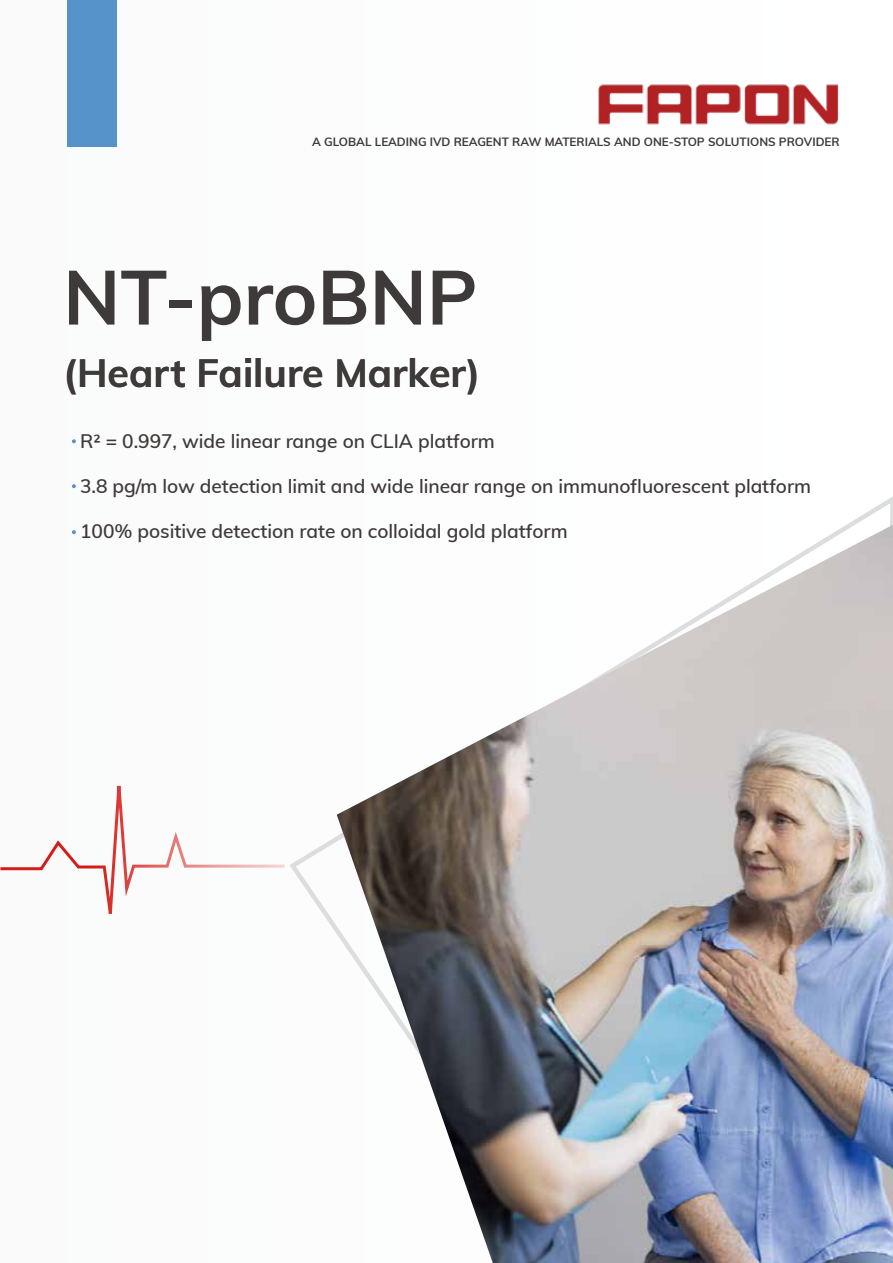
<style>
.page{position:relative;width:893px;height:1263px;background:#fff}
.page>*{position:absolute;margin:0;border:0;box-sizing:border-box;transform-origin:0 0}
.t1{font:700 75.75px "Muli";color:#3e3a39}
.t2{font:700 39.3px "Muli";color:#474747}
.t3{font:600 19.2px "Muli";color:#3e3a39}
.t4{font:700 12px "Muli";color:#3e3a39}
</style>
<div class="page">
<img style="left:598px;top:84px;width:240px;height:41px">
<svg style="left:0;top:786px;width:285px;height:128px"></svg>
<svg style="left:72px;top:439px;width:4px;height:4px"></svg>
<svg style="left:72px;top:484px;width:4px;height:4px"></svg>
<svg style="left:72px;top:530px;width:4px;height:4px"></svg>
<img style="left:314px;top:521px;width:579px;height:742px">
<div style="left:68px;top:0;width:49px;height:147px;background:#5793cb"></div>
<p class="t4" style="left:312px;top:133px;width:529px">A GLOBAL LEADING IVD REAGENT RAW MATERIALS AND ONE-STOP SOLUTIONS PROVIDER</p>
<h1 class="t1" style="left:63px;top:242px;width:416px">NT-proBNP</h1>
<h2 class="t2" style="left:63px;top:344px;width:419px">(Heart Failure Marker)</h2>
<p class="t3" style="left:80px;top:427px;width:416px">R² = 0.997, wide linear range on CLIA platform</p>
<p class="t3" style="left:80px;top:472px;width:733px">3.8 pg/m low detection limit and wide linear range on immunofluorescent platform</p>
<p class="t3" style="left:80px;top:517px;width:489px">100% positive detection rate on colloidal gold platform</p>
</div>
